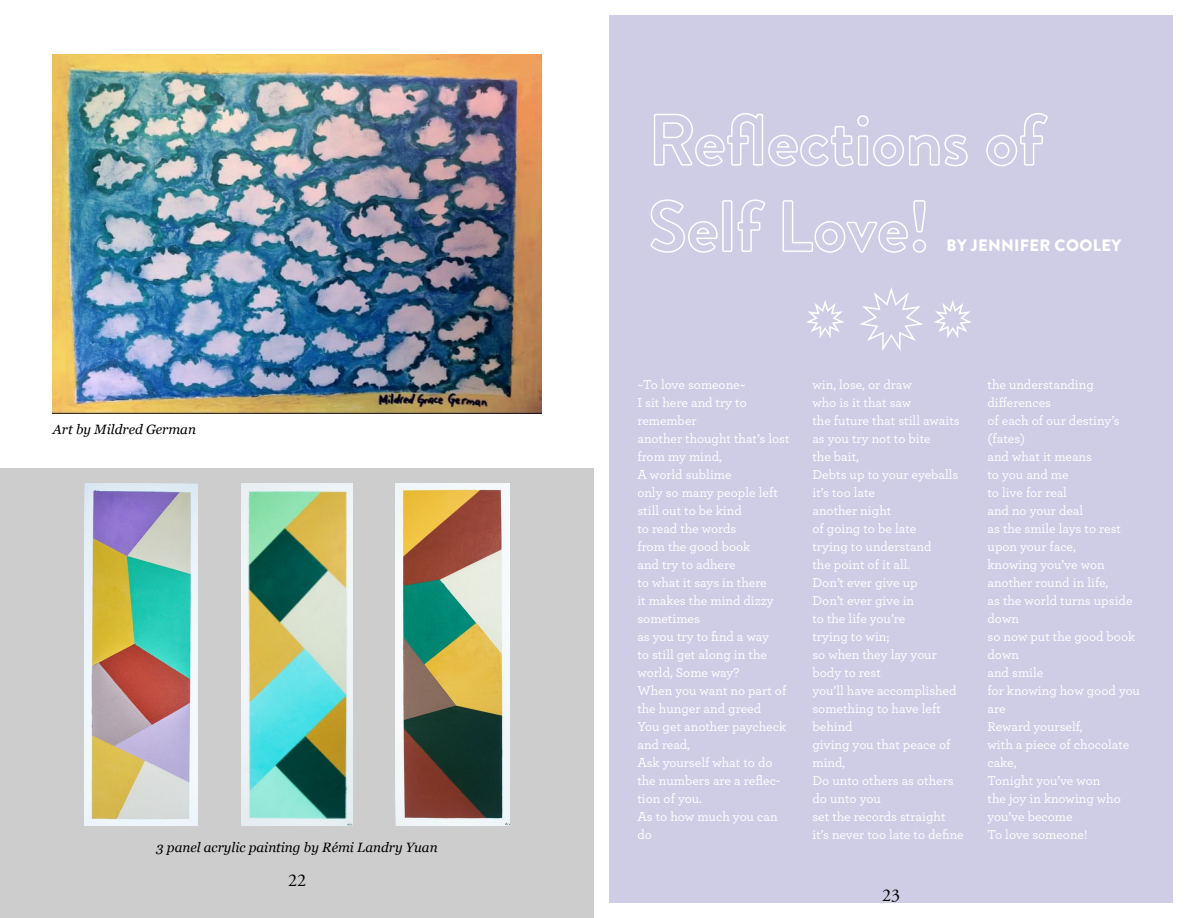
<style>
.page{position:relative;width:1188px;height:918px;background:#fff}
.page>*{position:absolute;margin:0;border:0;box-sizing:border-box;transform-origin:0 0}
.t1{font:18px "Adobe Garamond Pro";color:#000}
.t2{font:18px "Myriad Pro";color:#000}
.t3{font:900 16.5px "Brandon Grotesque";letter-spacing:.02em;color:#fff}
.t4{font:500 13.5px/18px "Archer";color:#fff}
.t5{font:italic 13.5px "Georgia";color:#000}
</style>
<div class="page">
<div style="left:0;top:469px;width:594px;height:449px;background:#cdcdce"></div>
<div style="left:609px;top:15px;width:564px;height:888px;background:#cfcce6"></div>
<svg style="left:653px;top:112px;width:315px;height:55px"></svg>
<svg style="left:985px;top:112px;width:62px;height:55px"></svg>
<svg style="left:650px;top:199px;width:68px;height:54px"></svg>
<div style="left:722px;top:200px;width:10px;height:52px;border:2px solid #fff"></div>
<svg style="left:737px;top:199px;width:28px;height:54px"></svg>
<svg style="left:782px;top:199px;width:145px;height:54px"></svg>
<svg style="left:857px;top:288px;width:118px;height:66px"></svg>
<svg style="left:803px;top:301px;width:44px;height:40px"></svg>
<img style="left:53px;top:54px;width:488px;height:359px">
<img style="left:396px;top:484px;width:114px;height:342px">
<img style="left:241px;top:484px;width:111px;height:342px">
<img style="left:84px;top:484px;width:114px;height:342px">
<p class="t5" style="left:53px;top:420px;width:145px">Art by Mildred German</p>
<p class="t5" style="left:156px;top:838px;width:283px">3 panel acrylic painting by Rémi Landry Yuan</p>
<h1 class="t1" style="left:288px;top:870px;width:19px">22</h1>
<p class="t3" style="left:947px;top:234px;width:176px">BY JENNIFER COOLEY</p>
<p class="t4" style="left:637px;top:375px;width:154px">~To love someone~<br>I sit here and try to remember<br>another thought that’s lost from my mind,<br>A world sublime<br>only so many people left still out to be kind<br>to read the words<br>from the good book<br>and try to adhere<br>to what it says in there<br>it makes the mind dizzy sometimes<br>as you try to find a way<br>to still get along in the world, Some way?<br>When you want no part of the hunger and greed<br>You get another paycheck and read,<br>Ask yourself what to do the numbers are a reflec&shy;tion of you.<br>As to how much you can do</p>
<p class="t4" style="left:812px;top:375px;width:153px">win, lose, or draw<br>who is it that saw<br>the future that still awaits as you try not to bite<br>the bait,<br>Debts up to your eyeballs it’s too late<br>another night<br>of going to be late<br>trying to understand<br>the point of it all.<br>Don’t ever give up<br>Don’t ever give in<br>to the life you’re<br>trying to win;<br>so when they lay your body to rest<br>you’ll have accomplished something to have left behind<br>giving you that peace of mind,<br>Do unto others as others do unto you<br>set the records straight it’s never too late to define</p>
<p class="t4" style="left:988px;top:374px;width:154px">the understanding differences<br>of each of our destiny’s (fates)<br>and what it means<br>to you and me<br>to live for real<br>and no your deal<br>as the smile lays to rest upon your face,<br>knowing you’ve won another round in life,<br>as the world turns upside down<br>so now put the good book down<br>and smile<br>for knowing how good you are<br>Reward yourself,<br>with a piece of chocolate cake,<br>Tonight you’ve won<br>the joy in knowing who you’ve become<br>To love someone!</p>
<h1 class="t2" style="left:886px;top:883px;width:11px">8</h1>
<h1 class="t1" style="left:882px;top:885px;width:19px">23</h1>
</div>
